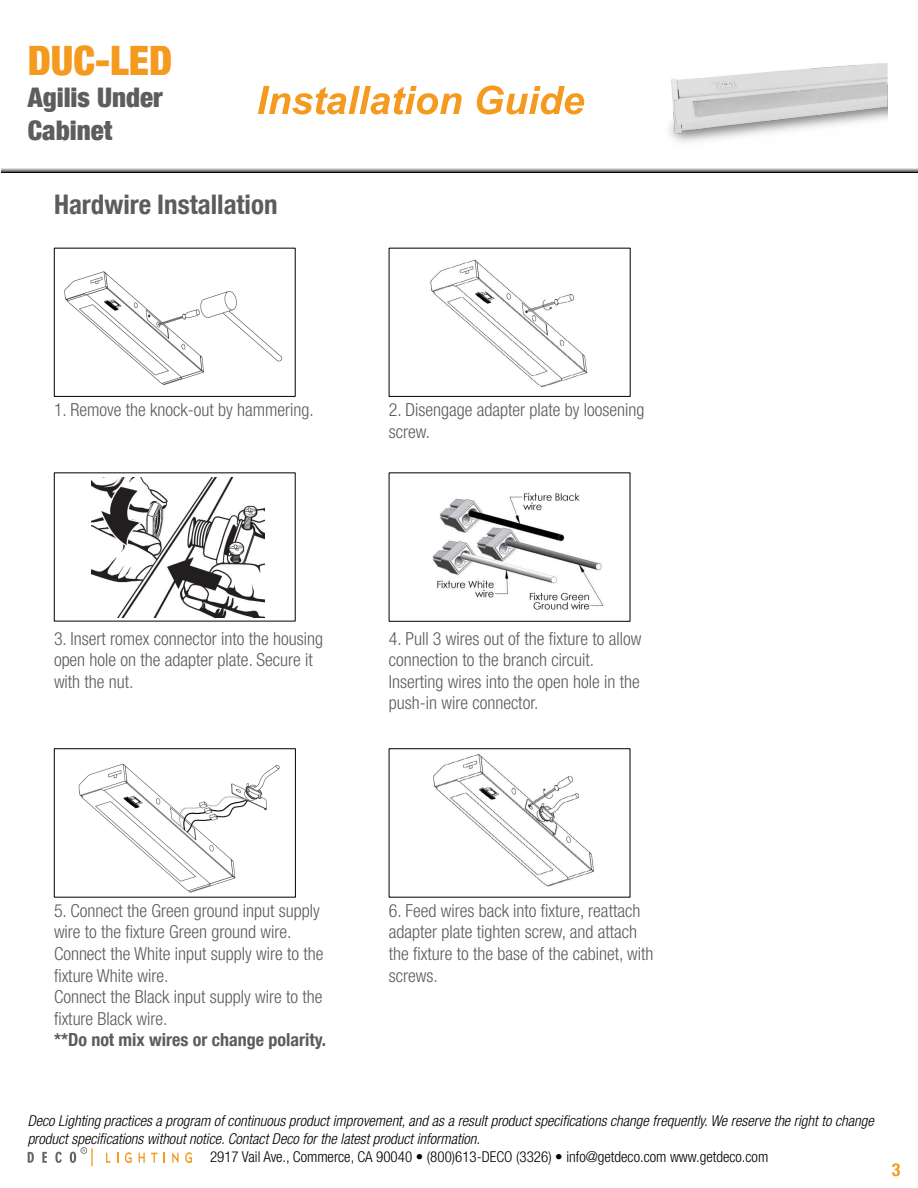
<style>
.page{position:relative;width:918px;height:1188px;background:#fff}
.page>*{position:absolute;margin:0;border:0;box-sizing:border-box;transform-origin:0 0}
.t1{font:900 condensed 40.5px "Helvetica Neue LT Com";color:#f39a1f}
.t2{font:700 condensed 27px "Helvetica Neue LT Com";color:#5c5c5c}
.t3{font:900 condensed 27px/32.4px "Helvetica Neue LT Com";color:#5d5d60}
.t4{font:300 condensed 18px/21.6px "Helvetica Neue LT Com";color:#5c5c5c}
.t5{font:700 condensed 18px "Helvetica Neue LT Com";color:#5c5c5c}
.t6{font:700 condensed 18px "Helvetica Neue LT Com";color:#f39a1f}
.t7{font:italic 300 condensed 15px/18px "Helvetica Neue LT Com";color:#000}
.t8{font:300 condensed 15px "Helvetica Neue LT Com";color:#000}
</style>
<div class="page">
<img style="left:669px;top:63px;width:219px;height:80px">
<svg style="left:258px;top:86px;width:204px;height:28px"></svg>
<svg style="left:477px;top:86px;width:107px;height:28px"></svg>
<svg style="left:1px;top:168px;width:917px;height:4px;background:#9d9ea0"></svg>
<svg style="left:28px;top:1152px;width:6px;height:11px"></svg>
<svg style="left:42px;top:1152px;width:5px;height:11px"></svg>
<svg style="left:55px;top:1152px;width:7px;height:11px"></svg>
<svg style="left:106px;top:1153px;width:5px;height:10px"></svg>
<svg style="left:125px;top:1152px;width:7px;height:11px"></svg>
<svg style="left:139px;top:1153px;width:6px;height:10px"></svg>
<svg style="left:151px;top:1153px;width:6px;height:10px"></svg>
<svg style="left:172px;top:1152px;width:7px;height:11px"></svg>
<svg style="left:185px;top:1152px;width:7px;height:11px"></svg>
<svg style="left:70px;top:1147px;width:23px;height:19px"></svg>
<img style="left:64px;top:271px;width:219px;height:114px">
<div style="left:54px;top:248px;width:242px;height:149px;border:1px solid #000"></div>
<div style="left:389px;top:248px;width:241px;height:149px;border:1px solid #000"></div>
<img style="left:430px;top:259px;width:157px;height:129px">
<img style="left:92px;top:477px;width:172px;height:141px">
<div style="left:389px;top:473px;width:241px;height:149px;border:1px solid #000"></div>
<img style="left:432px;top:492px;width:172px;height:118px">
<img style="left:78px;top:763px;width:202px;height:130px">
<div style="left:54px;top:748px;width:242px;height:149px;border:1px solid #000"></div>
<div style="left:389px;top:748px;width:241px;height:149px;border:1px solid #000"></div>
<img style="left:433px;top:754px;width:161px;height:133px">
<h1 class="t1" style="left:28px;top:36px;width:146px">DUC-LED</h1>
<h2 class="t3" style="left:28px;top:81px;width:137px">Agilis Under<br>Cabinet</h2>
<h2 class="t2" style="left:54px;top:188px;width:225px">Hardwire Installation</h2>
<p class="t4" style="left:54px;top:399px;width:261px">1. Remove the knock-out by hammering.</p>
<p class="t4" style="left:389px;top:399px;width:257px">2. Disengage adapter plate by loosening screw.</p>
<p class="t4" style="left:54px;top:627px;width:271px">3. Insert romex connector into the housing open hole on the adapter plate. Secure it with the nut.</p>
<p class="t4" style="left:389px;top:627px;width:254px">4. Pull 3 wires out of the fixture to allow connection to the branch circuit.<br>Inserting wires into the open hole in the push i n- wire connector.</p>
<p class="t4" style="left:54px;top:900px;width:271px">5. Connect the Green ground input supply wire to the fixture Green ground wire.<br>Connect the White input supply wire to the fixture White wire.<br>Connect the Black input supply wire to the fixture Black wire.</p>
<p class="t5" style="left:54px;top:1029px;width:274px">**Do not mix wires or change polarity.</p>
<p class="t4" style="left:389px;top:900px;width:266px">6. Feed wires back into fixture, reattach adapter plate tighten screw, and attach the fixture to the base of the cabinet, with screws.</p>
<p class="t7" style="left:28px;top:1112px;width:848px">Deco Lighting practices a program of continuous product improvement, and as a result product specifications change frequently. We reserve the right to change product specifications without notice. Contact Deco for the latest product information.</p>
<p class="t8" style="left:210px;top:1148px;width:560px">2917 Vail Ave., Commerce, CA 90040 • (800)613-DECO (3326) • info@getdeco.com www.getdeco.com</p>
<p class="t6" style="left:892px;top:1159px;width:10px">3</p>
</div>
